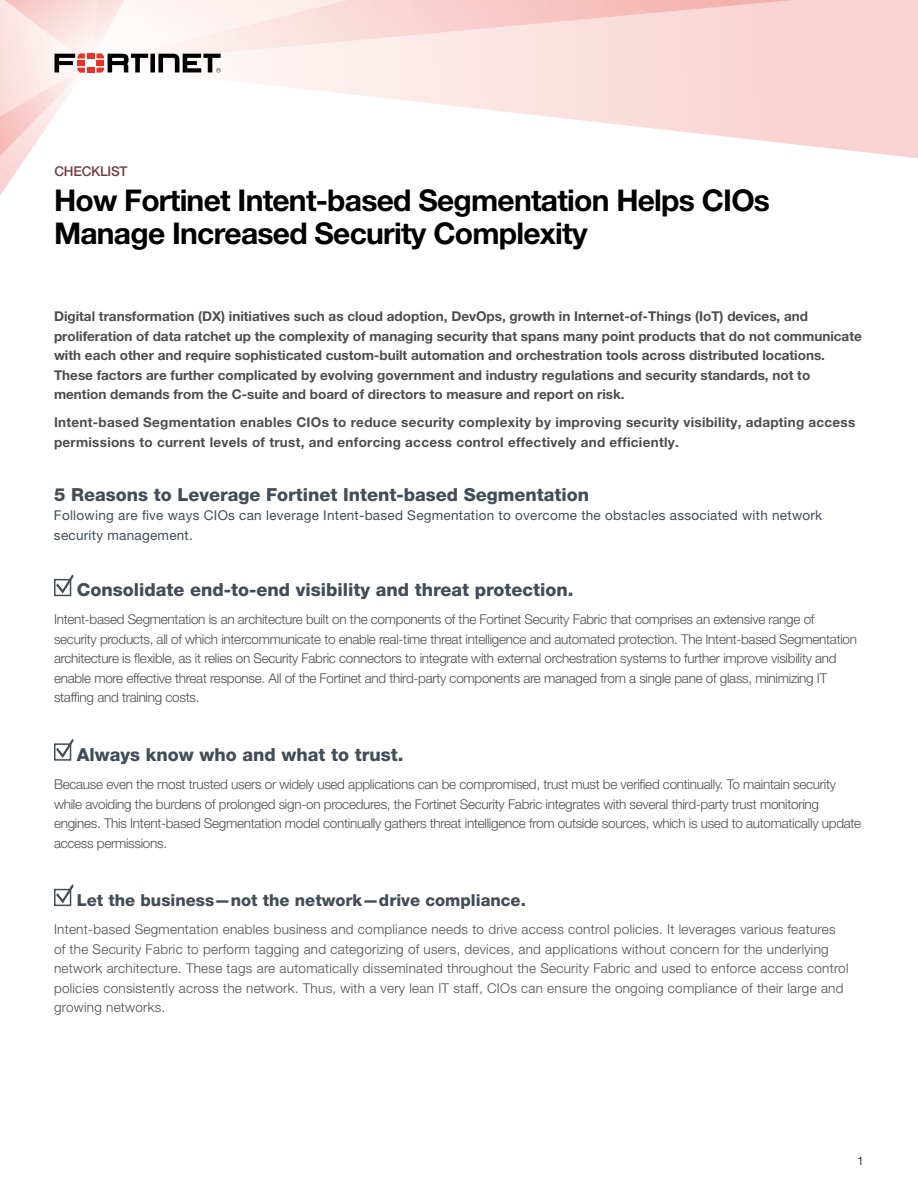
<style>
.page{position:relative;width:918px;height:1188px;background:#fff}
.page>*{position:absolute;margin:0;border:0;box-sizing:border-box;transform-origin:0 0}
.t1{font:700 30px/33px "Helvetica Neue LT Pro";letter-spacing:-.025em;color:#000}
.t2{font:800 18px "Helvetica Neue LT Pro";color:#434d57}
.t3{font:800 16.5px "Helvetica Neue LT Pro";color:#434d57}
.t4{font:300 13.5px/19.5px "Helvetica Neue LT Pro";letter-spacing:-.02em;color:#4d4d4f}
.t5{font:700 13.5px/19.5px "Helvetica Neue LT Pro";color:#4d4d4f}
.t6{font:300 13.5px/19.5px "Helvetica Neue LT Pro";letter-spacing:.02em;color:#4d4d4f}
.t7{font:700 13.5px/19.5px "Helvetica Neue LT Pro";letter-spacing:.02em;color:#4d4d4f}
.t8{font:13.5px/19.5px "Helvetica Neue LT Pro";letter-spacing:.02em;color:#434d57}
.t9{font:500 13.5px "Helvetica Neue LT Pro";letter-spacing:-.02em;color:#753e49}
.t10{font:300 12px "Helvetica Neue LT Pro";color:#000}
</style>
<div class="page">
<svg style="left:251px;top:0;width:667px;height:158px"></svg>
<svg style="left:221px;top:0;width:572px;height:65px;background:#f9dcda"></svg>
<svg style="left:0;top:0;width:221px;height:195px"></svg>
<div style="left:54px;top:579px;width:17px;height:17px;border:2px solid #434d57"></div>
<svg style="left:56px;top:574px;width:18px;height:20px"></svg>
<div style="left:54px;top:889px;width:17px;height:17px;border:2px solid #434d57"></div>
<svg style="left:56px;top:884px;width:18px;height:19px"></svg>
<div style="left:54px;top:743px;width:17px;height:18px;border:2px solid #434d57"></div>
<svg style="left:56px;top:739px;width:18px;height:19px"></svg>
<p class="t9" style="left:55px;top:163px;width:75px">CHECKLIST</p>
<h1 class="t1" style="left:54px;top:184px;width:718px">How Fortinet Intent-based Segmentation Helps CIOs<br>Manage Increased Security Complexity</h1>
<p class="t5" style="left:54px;top:306px;width:809px">Digital transformation (DX) initiatives such as cloud adoption, DevOps, growth in Internet-of-Things (IoT) devices, and proliferation of data ratchet up the complexity of managing security that spans many point products that do not communicate with each other and require sophisticated custom-built automation and orchestration tools across distributed locations.<br>These factors are further complicated by evolving government and industry regulations and security standards, not to mention demands from the C-suite and board of directors to measure and report on risk.</p>
<p class="t7" style="left:54px;top:413px;width:803px">Intent-based Segmentation enables CIOs to reduce security complexity by improving security visibility, adapting access permissions to current levels of trust, and enforcing access control effectively and efficiently.</p>
<h2 class="t2" style="left:54px;top:484px;width:537px">5 Reasons to Leverage Fortinet Intent-based Segmentation</h2>
<p class="t8" style="left:54px;top:506px;width:770px">Following are five ways CIOs can leverage Intent-based Segmentation to overcome the obstacles associated with network security management.</p>
<h2 class="t2" style="left:77px;top:579px;width:498px">Consolidate end-to-end visibility and threat protection.</h2>
<p class="t4" style="left:54px;top:610px;width:805px">Intent-based Segmentation is an architecture built on the components of the Fortinet Security Fabric that comprises an extensive range of security products, all of which intercommunicate to enable real-time threat intelligence and automated protection. The Intent-based Segmentation architecture is flexible, as it relies on Security Fabric connectors to integrate with external orchestration systems to further improve visibility and enable more effective threat response. All of the Fortinet and third-party components are managed from a single pane of glass, minimizing IT staffing and training costs.</p>
<h2 class="t2" style="left:77px;top:744px;width:328px">Always know who and what to trust.</h2>
<p class="t4" style="left:54px;top:774px;width:809px">Because even the most trusted users or widely used applications can be compromised, trust must be verified continually. To maintain security while avoiding the burdens of prolonged sign-on procedures, the Fortinet Security Fabric integrates with several third-party trust monitoring engines. This Intent-based Segmentation model continually gathers threat intelligence from outside sources, which is used to automatically update access permissions.</p>
<p class="t3" style="left:77px;top:890px;width:451px">Let the business—not the network—drive compliance.</p>
<p class="t6" style="left:54px;top:920px;width:796px">Intent-based Segmentation enables business and compliance needs to drive access control policies. It leverages various features of the Security Fabric to perform tagging and categorizing of users, devices, and applications without concern for the underlying network architecture. These tags are automatically disseminated throughout the Security Fabric and used to enforce access control policies consistently across the network. Thus, with a very lean IT staff, CIOs can ensure the ongoing compliance of their large and growing networks.</p>
<p class="t10" style="left:857px;top:1154px;width:8px">1</p>
</div>
